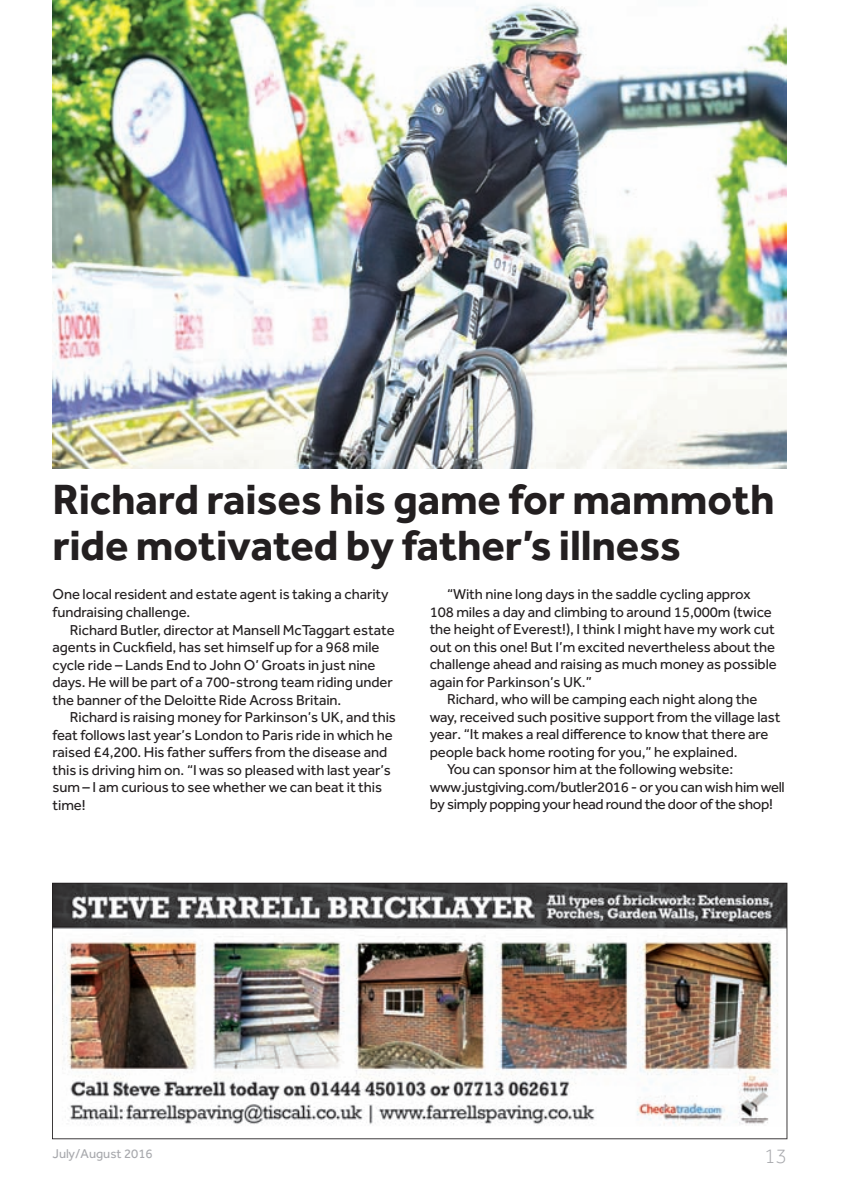
<style>
.page{position:relative;width:842px;height:1198px;background:#fff}
.page>*{position:absolute;margin:0;border:0;box-sizing:border-box;transform-origin:0 0}
.t1{font:700 43.75px/45.5px "Effra";letter-spacing:-.005em;color:#231f20}
.t2{font:300 21px "Effra";color:#a8a9ad}
.t3{font:14.88px/17.5px "Effra";letter-spacing:-.005em;color:#231f20}
.t4{font:13.12px "Effra";color:#a8a9ad}
</style>
<div class="page">
<img style="left:52px;top:882px;width:735px;height:257px">
<img style="left:52px;top:0;width:735px;height:468px">
<h1 class="t1" style="left:52px;top:475px;width:724px">richard raises his game for mammoth ride motivated by father’s illness</h1>
<p class="t3" style="left:52px;top:585px;width:337px">One local resident and estate agent is taking a charity fundraising challenge.</p>
<p class="t3" style="left:52px;top:620px;width:344px;text-indent:17px">Richard Butler, director at Mansell McTaggart estate agents in Cuckfield, has set himself up for a 968 mile cycle ride – Lands End to John O’ Groats in just nine days. He will be part of a 700-strong team riding under the banner of the Deloitte Ride Across Britain.</p>
<p class="t3" style="left:52px;top:708px;width:345px;text-indent:17px">Richard is raising money for Parkinson’s UK, and this feat follows last year’s London to Paris ride in which he raised £4,200. His father suffers from the disease and this is driving him on. “I was so pleased with last year’s sum – I am curious to see whether we can beat it this time!</p>
<p class="t3" style="left:430px;top:585px;width:348px;text-indent:17px">“With nine long days in the saddle cycling approx 108 miles a day and climbing to around 15,000m (twice the height of Everest!), I think I might have my work cut out on this one! But I’m excited nevertheless about the challenge ahead and raising as much money as possible again for Parkinson’s UK.”</p>
<p class="t3" style="left:447px;top:690px;width:312px">Richard, who will be camping each night along the</p>
<p class="t3" style="left:430px;top:708px;width:352px">way, received such positive support from the village last</p>
<p class="t3" style="left:430px;top:725px;width:340px">year. “It makes a real difference to know that there are</p>
<p class="t3" style="left:430px;top:743px;width:309px">people back home rooting for you,” he explained.</p>
<p class="t3" style="left:447px;top:760px;width:288px">You can sponsor him at the following website:</p>
<p class="t3" style="left:430px;top:778px;width:357px">www.justgiving.com/butler2016 - or you can wish him well</p>
<p class="t3" style="left:430px;top:795px;width:345px">by simply popping your head round the door of the shop!</p>
<p class="t4" style="left:52px;top:1145px;width:102px">July/August 2016</p>
<h2 class="t2" style="left:764px;top:1144px;width:24px">13</h2>
</div>
